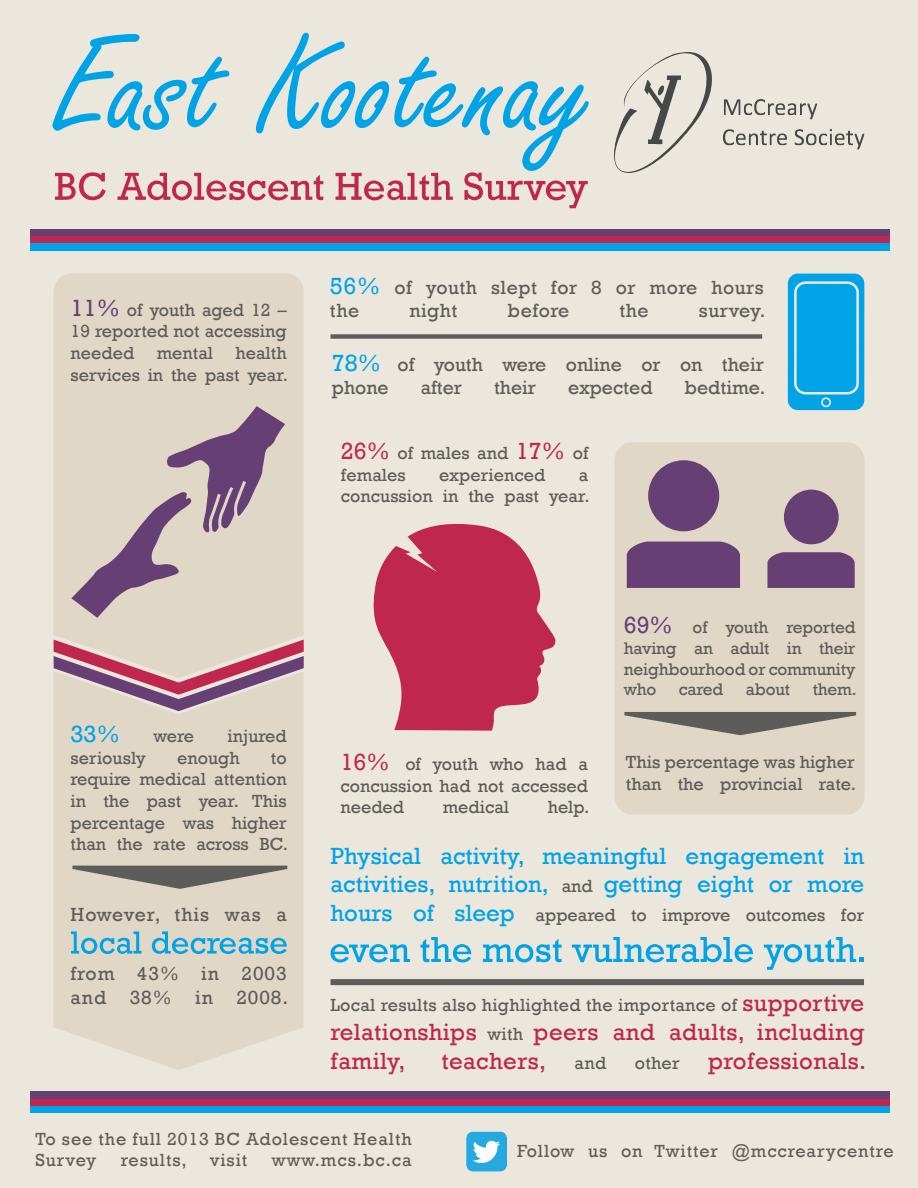
<style>
.page{position:relative;width:918px;height:1188px;background:#ebe7dd}
.page>*{position:absolute;margin:0;border:0;box-sizing:border-box;transform-origin:0 0}
.t1{font:24px/28.8px "Rockwell";color:#00a4e6}
.t2{font:24px/28.8px "Rockwell";letter-spacing:.015em;color:#bf274f}
.t3{font:19.5px/23.4px "Rockwell";letter-spacing:.025em;color:#5e5c58}
.t4{font:19.5px/23.4px "Rockwell";color:#5e5c58}
.t5{font:19.5px/23.4px "Rockwell";letter-spacing:.05em;color:#5e5c58}
.t6{font:18px/21.6px "Rockwell";color:#5e5c58;text-align:justify}
.t7{font:18px/21.6px "Rockwell";letter-spacing:.05em;color:#605d59}
.t8{font:17.25px/20.7px "Rockwell";letter-spacing:-.01em;color:#5e5c58;text-align:justify}
.s1{font-size:24px;color:#663f75}
.s2{font-size:24px;color:#00a4e6}
.s3{font-size:24px;color:#bf274f}
.s4{font-size:18px;color:#5e5c58}
</style>
<div class="page">
<div style="left:54px;top:273px;width:250px;height:367px;background:#e0d7c7"></div>
<div style="left:54px;top:711px;width:250px;height:359px;background:#e0d7c7"></div>
<div style="left:30px;top:1106px;width:860px;height:7px;background:#00a4e6"></div>
<div style="left:30px;top:1099px;width:860px;height:7px;background:#bf274f"></div>
<div style="left:30px;top:1092px;width:860px;height:7px;background:#663f75"></div>
<div style="left:30px;top:230px;width:860px;height:7px;background:#663f75"></div>
<div style="left:30px;top:237px;width:860px;height:6px;background:#bf274f"></div>
<div style="left:30px;top:243px;width:860px;height:7px;background:#00a4e6"></div>
<svg style="left:373px;top:523px;width:183px;height:208px"></svg>
<svg style="left:54px;top:640px;width:250px;height:71px;background:#c7a1a7"></svg>
<div style="left:614px;top:442px;width:251px;height:373px;background:#e0d7c7;border-radius:18px"></div>
<svg style="left:72px;top:866px;width:215px;height:23px;background:#969188"></svg>
<svg style="left:71px;top:406px;width:214px;height:212px;background:#c4b4b4"></svg>
<svg style="left:52px;top:33px;width:537px;height:175px"></svg>
<img style="left:615px;top:52px;width:250px;height:121px">
<svg style="left:71px;top:931px;width:71px;height:23px;background:#95c5d1"></svg>
<svg style="left:152px;top:931px;width:135px;height:23px;background:#95c5d1"></svg>
<svg style="left:331px;top:944px;width:79px;height:18px"></svg>
<svg style="left:421px;top:937px;width:50px;height:25px"></svg>
<svg style="left:483px;top:939px;width:79px;height:23px"></svg>
<svg style="left:572px;top:937px;width:181px;height:25px"></svg>
<svg style="left:764px;top:937px;width:100px;height:33px"></svg>
<div style="left:331px;top:979px;width:533px;height:6px;background:#5e5c58"></div>
<div style="left:788px;top:274px;width:76px;height:136px;background:#00a4e6;border-radius:10px"></div>
<div style="left:794px;top:281px;width:65px;height:114px;border:3px solid #ebe7dd;border-radius:10px"></div>
<div style="left:821px;top:397px;width:10px;height:10px;border:2px solid #ebe7dd;border-radius:50%"></div>
<div style="left:331px;top:334px;width:431px;height:5px;background:#5e5c58"></div>
<div style="left:648px;top:460px;width:71px;height:71px;background:#663f75;border-radius:50%"></div>
<div style="left:627px;top:542px;width:113px;height:46px;background:#663f75"></div>
<div style="left:784px;top:490px;width:55px;height:54px;background:#663f75;border-radius:50%"></div>
<svg style="left:767px;top:552px;width:88px;height:36px;background:#6b4578"></svg>
<svg style="left:624px;top:712px;width:232px;height:23px"></svg>
<img style="left:466px;top:1131px;width:41px;height:41px">
<p class="t6" style="left:71px;top:299px;width:219px"><span class="s1">11%</span> of youth aged 12 – 19 reported not accessing needed mental health services in the past year.</p>
<p class="t3" style="left:330px;top:276px;width:435px"><span class="s2">56%</span> of youth slept for 8 or more hours the</p>
<p class="t3" style="left:409px;top:299px;width:50px">night</p>
<p class="t3" style="left:508px;top:299px;width:63px">before</p>
<p class="t3" style="left:620px;top:299px;width:31px">the</p>
<p class="t3" style="left:699px;top:299px;width:68px">survey.</p>
<p class="t4" style="left:332px;top:353px;width:433px"><span class="s2">78%</span> of youth were online or on their phone</p>
<p class="t3" style="left:421px;top:377px;width:43px">after</p>
<p class="t3" style="left:494px;top:377px;width:44px">their</p>
<p class="t4" style="left:568px;top:377px;width:86px">expected</p>
<p class="t4" style="left:684px;top:377px;width:82px">bedtime.</p>
<p class="t6" style="left:341px;top:443px;width:249px"><span class="s3">26%</span> of males and <span class="s3">17%</span> of females</p>
<p class="t6" style="left:439px;top:464px;width:108px">experienced</p>
<p class="t6" style="left:341px;top:464px;width:250px;text-align:right">a<br>concussion in the past year.</p>
<h1 class="t1" style="left:71px;top:720px;width:51px">33%</h1>
<p class="t6" style="left:153px;top:726px;width:42px">were</p>
<p class="t6" style="left:228px;top:726px;width:61px">injured</p>
<p class="t6" style="left:71px;top:747px;width:77px">seriously</p>
<p class="t6" style="left:177px;top:747px;width:64px">enough</p>
<p class="t6" style="left:71px;top:747px;width:219px;text-indent:200px">to require medical attention in the past year. This percentage was higher than the rate across BC.</p>
<p class="t5" style="left:71px;top:903px;width:218px">However, this was a</p>
<p class="t5" style="left:71px;top:962px;width:219px">from 43% in 2003 and 38% in 2008.</p>
<p class="t6" style="left:340px;top:753px;width:249px"><span class="s3">16%</span> of youth who had a concussion had not accessed needed</p>
<p class="t6" style="left:443px;top:797px;width:68px">medical</p>
<p class="t6" style="left:548px;top:797px;width:43px">help.</p>
<p class="t8" style="left:624px;top:617px;width:233px"><span class="s1">69%</span> of youth reported having an adult in their neighbourhood or community who</p>
<p class="t8" style="left:679px;top:680px;width:46px">cared</p>
<p class="t8" style="left:746px;top:680px;width:46px">about</p>
<p class="t8" style="left:813px;top:680px;width:46px">them.</p>
<p class="t6" style="left:626px;top:752px;width:232px">This percentage was higher than the provincial rate.</p>
<h1 class="t1" style="left:331px;top:842px;width:535px">Physical activity, meaningful engagement in activities, nutrition, <span class="s4">and</span> getting eight or more</h1>
<p class="t6" style="left:331px;top:905px;width:535px"><span class="s2">hours of sleep</span> appeared to improve outcomes for</p>
<p class="t6" style="left:331px;top:995px;width:535px">Local results also highlighted the importance of <span class="s3">supportive</span></p>
<h1 class="t2" style="left:331px;top:1018px;width:535px">relationships <span class="s4">with</span> peers and adults, including family,</h1>
<h1 class="t2" style="left:441px;top:1047px;width:106px">teachers,</h1>
<p class="t6" style="left:575px;top:1052px;width:33px">and</p>
<h1 class="t2" style="left:635px;top:1047px;width:233px"><span class="s4">other</span> professionals.</h1>
<p class="t7" style="left:35px;top:1128px;width:378px">To see the full 2013 BC Adolescent Health<br>Survey</p>
<p class="t7" style="left:121px;top:1150px;width:67px">results,</p>
<p class="t7" style="left:210px;top:1150px;width:39px">visit</p>
<p class="t7" style="left:272px;top:1150px;width:141px">www.mcs.bc.ca</p>
<p class="t7" style="left:517px;top:1140px;width:378px">Follow us on Twitter @mccrearycentre</p>
</div>
